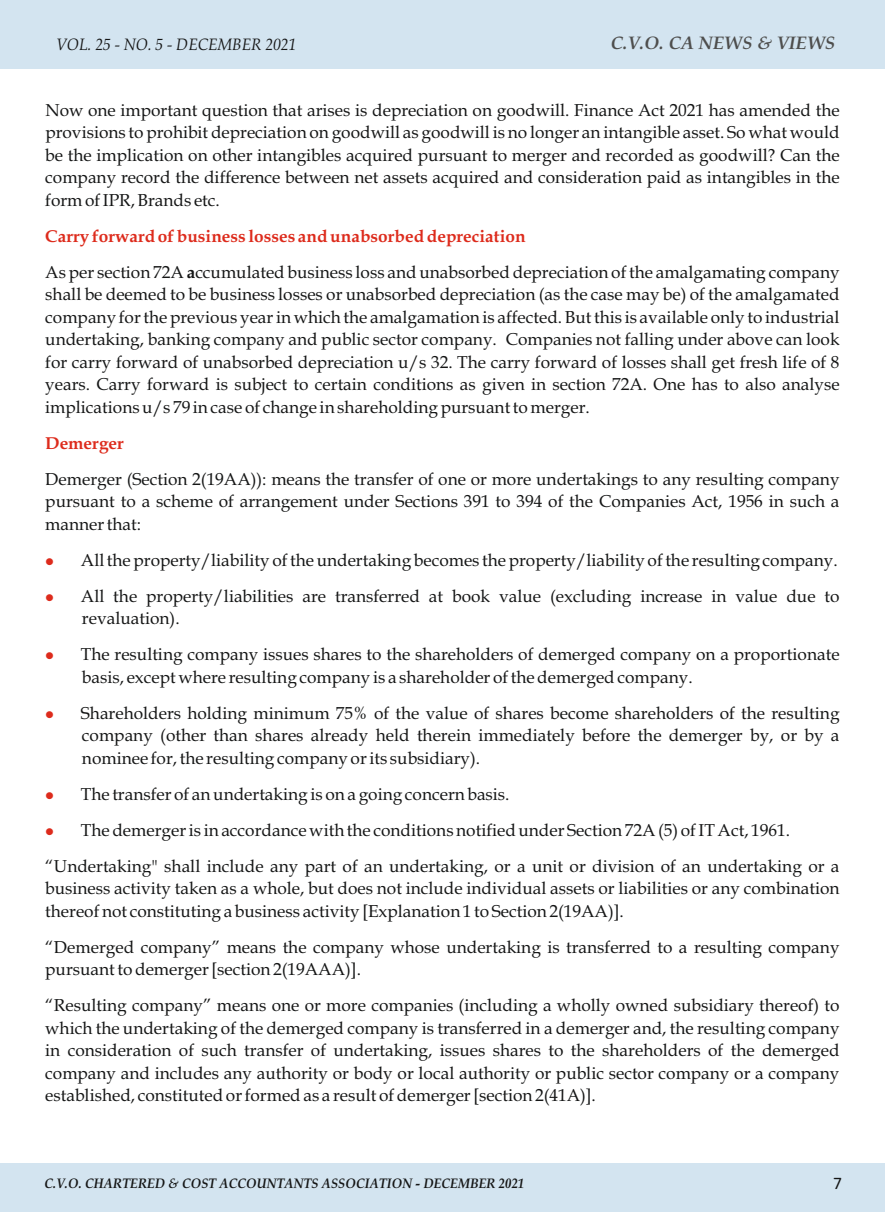
<style>
.page{position:relative;width:885px;height:1212px;background:#fff}
.page>*{position:absolute;margin:0;border:0;box-sizing:border-box;transform-origin:0 0}
.t1{font:italic 700 18.15px "Book Antiqua";color:#4e4e4d}
.t2{font:17.55px "Calibri";color:#151616}
.t3{font:17.25px/22.5px "Book Antiqua";color:#151616}
.t4{font:700 17.25px "Book Antiqua";color:#dd2b1c}
.t5{font:italic 16.5px "Book Antiqua";color:#151616;scale:.94 1}
.t6{font:italic 700 13.8px "Book Antiqua";color:#151616;scale:.92 1}
.s1{font-weight:700;color:#dd2b1c}
.s2{font-weight:700}
.s3{color:#dd2b1c}
</style>
<div class="page">
<div style="left:0;top:1163px;width:884px;height:49px;background:#d3e4f0"></div>
<div style="left:0;top:0;width:884px;height:68px;background:#d3e4f0"></div>
<p class="t5" style="left:56px;top:38px;width:257px">VOL. 25 - NO. 5 - DECEMBER 2021</p>
<p class="t1" style="left:610px;top:35px;width:226px">C.V.O. CA NEWS &amp; VIEWS</p>
<p class="t3" style="left:45px;top:101px;width:795px;text-align:justify">Now one important question that arises is depreciation on goodwill. Finance Act 2021 has amended the provisions to prohibit depreciation on goodwill as goodwill is no longer an intangible asset. So what would be the implication on other intangibles acquired pursuant to merger and recorded as goodwill? Can the company record the difference between net assets acquired and consideration paid as intangibles in the form of IPR, Brands etc.</p>
<p class="t3" style="left:45px;top:220px;width:795px;line-height:36px"><span class="s1">Carry forward of business losses and unabsorbed depreciation<br></span>As per section 72A <span class="s2">a</span>ccumulated business loss and unabsorbed depreciation of the amalgamating company</p>
<p class="t3" style="left:45px;top:285px;width:795px;text-align:justify">shall be deemed to be business losses or unabsorbed depreciation (as the case may be) of the amalgamated company for the previous year in which the amalgamation is affected. But this is available only to industrial undertaking, banking company and public sector company. Companies not falling under above can look for carry forward of unabsorbed depreciation u/s 32. The carry forward of losses shall get fresh life of 8 years. Carry forward is subject to certain conditions as given in section 72A. One has to also analyse implications u/s 79 in case of change in shareholding pursuant to merger.</p>
<p class="t4" style="left:45px;top:436px;width:80px">Demerger</p>
<p class="t3" style="left:45px;top:470px;width:795px;text-align:justify">Demerger (Section 2(19AA)): means the transfer of one or more undertakings to any resulting company pursuant to a scheme of arrangement under Sections 391 to 394 of the Companies Act, 1956 in such a manner that:</p>
<p class="t3" style="left:45px;top:551px;width:794px"><span class="s3">●</span> All the property/liability of the undertaking becomes the property/liability of the resulting company.</p>
<p class="t3" style="left:82px;top:587px;width:759px;text-indent:-37px"><span class="s3">●</span> All the property/liabilities are transferred at book value (excluding increase in value due to revaluation).</p>
<p class="t3" style="left:82px;top:645px;width:759px;text-indent:-37px"><span class="s3">●</span> The resulting company issues shares to the shareholders of demerged company on a proportionate basis, except where resulting company is a shareholder of the demerged company.</p>
<p class="t3" style="left:82px;top:704px;width:759px;text-align:justify;text-indent:-37px"><span class="s3">●</span> Shareholders holding minimum 75% of the value of shares become shareholders of the resulting company (other than shares already held therein immediately before the demerger by, or by a nominee for, the resulting company or its subsidiary).</p>
<p class="t3" style="left:45px;top:785px;width:466px"><span class="s3">●</span> The transfer of an undertaking is on a going concern basis.</p>
<p class="t3" style="left:45px;top:814px;width:795px;line-height:36px"><span class="s3">●</span> The demerger is in accordance with the conditions notified under Section 72A (5) of IT Act, 1961. “Undertaking" shall include any part of an undertaking, or a unit or division of an undertaking or a</p>
<p class="t3" style="left:45px;top:879px;width:795px">business activity taken as a whole, but does not include individual assets or liabilities or any combination thereof not constituting a business activity [Explanation 1 to Section 2(19AA)].</p>
<p class="t3" style="left:45px;top:938px;width:795px">“Demerged company” means the company whose undertaking is transferred to a resulting company pursuant to demerger [section 2(19AAA)].</p>
<p class="t3" style="left:45px;top:996px;width:795px;text-align:justify">“Resulting company” means one or more companies (including a wholly owned subsidiary thereof) to which the undertaking of the demerged company is transferred in a demerger and, the resulting company in consideration of such transfer of undertaking, issues shares to the shareholders of the demerged company and includes any authority or body or local authority or public sector company or a company established, constituted or formed as a result of demerger [section 2(41A)].</p>
<p class="t6" style="left:44px;top:1177px;width:523px">C.V.O. CHARTERED &amp; COST ACCOUNTANTS ASSOCIATION - DECEMBER 2021</p>
<p class="t2" style="left:833px;top:1176px;width:10px">7</p>
</div>
